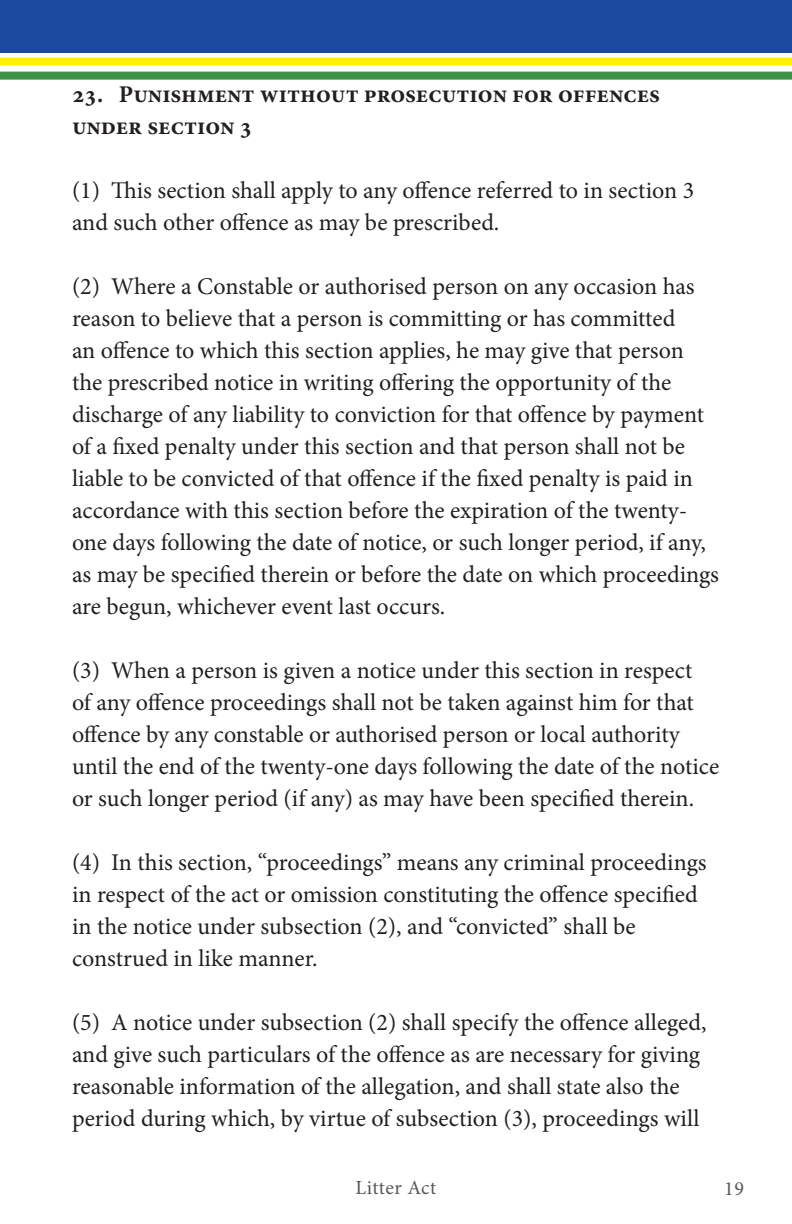
<style>
.page{position:relative;width:792px;height:1224px;background:#fff}
.page>*{position:absolute;margin:0;border:0;box-sizing:border-box;transform-origin:0 0}
.t1{font:24px/32px "Minion Pro";color:#231f20}
.Paragraph_Heading{font:700 24px/32px "Minion Pro";color:#231f20}
.t2{font:20px "Minion Pro";letter-spacing:.02em;color:#57585a}
</style>
<div class="page">
<div style="left:0;top:0;width:792px;height:53px;background:#1a499f"></div>
<div style="left:0;top:58px;width:792px;height:8px;background:#fff101"></div>
<div style="left:0;top:72px;width:792px;height:8px;background:#3e9346"></div>
<p class="Paragraph_Heading" style="left:72px;top:78px;width:590px">23. Punishment without prosecution for offences under section 3</p>
<p class="t1" style="left:72px;top:175px;width:624px">(1) This section shall apply to any offence referred to in section 3 and such other offence as may be prescribed.</p>
<p class="t1" style="left:72px;top:271px;width:649px">(2) Where a Constable or authorised person on any occasion has reason to believe that a person is committing or has committed<br>an offence to which this section applies, he may give that person the prescribed notice in writing offering the opportunity of the discharge of any liability to conviction for that offence by payment of a fixed penalty under this section and that person shall not be liable to be convicted of that offence if the fixed penalty is paid in accordance with this section before the expiration of the twenty&shy;one days following the date of notice, or such longer period, if any, as may be specified therein or before the date on which proceedings are begun, whichever event last occurs.</p>
<p class="t1" style="left:72px;top:655px;width:649px">(3) When a person is given a notice under this section in respect<br>of any offence proceedings shall not be taken against him for that offence by any constable or authorised person or local authority until the end of the twenty-one days following the date of the notice or such longer period (if any) as may have been specified therein.</p>
<p class="t1" style="left:72px;top:847px;width:636px">(4) In this section, “proceedings” means any criminal proceedings in respect of the act or omission constituting the offence specified in the notice under subsection (2), and “convicted” shall be construed in like manner.</p>
<p class="t1" style="left:72px;top:1007px;width:636px">(5) A notice under subsection (2) shall specify the offence alleged, and give such particulars of the offence as are necessary for giving reasonable information of the allegation, and shall state also the period during which, by virtue of subsection (3), proceedings will</p>
<p class="t2" style="left:356px;top:1174px;width:82px">Litter Act</p>
<p class="t2" style="left:724px;top:1176px;width:21px">19</p>
</div>
